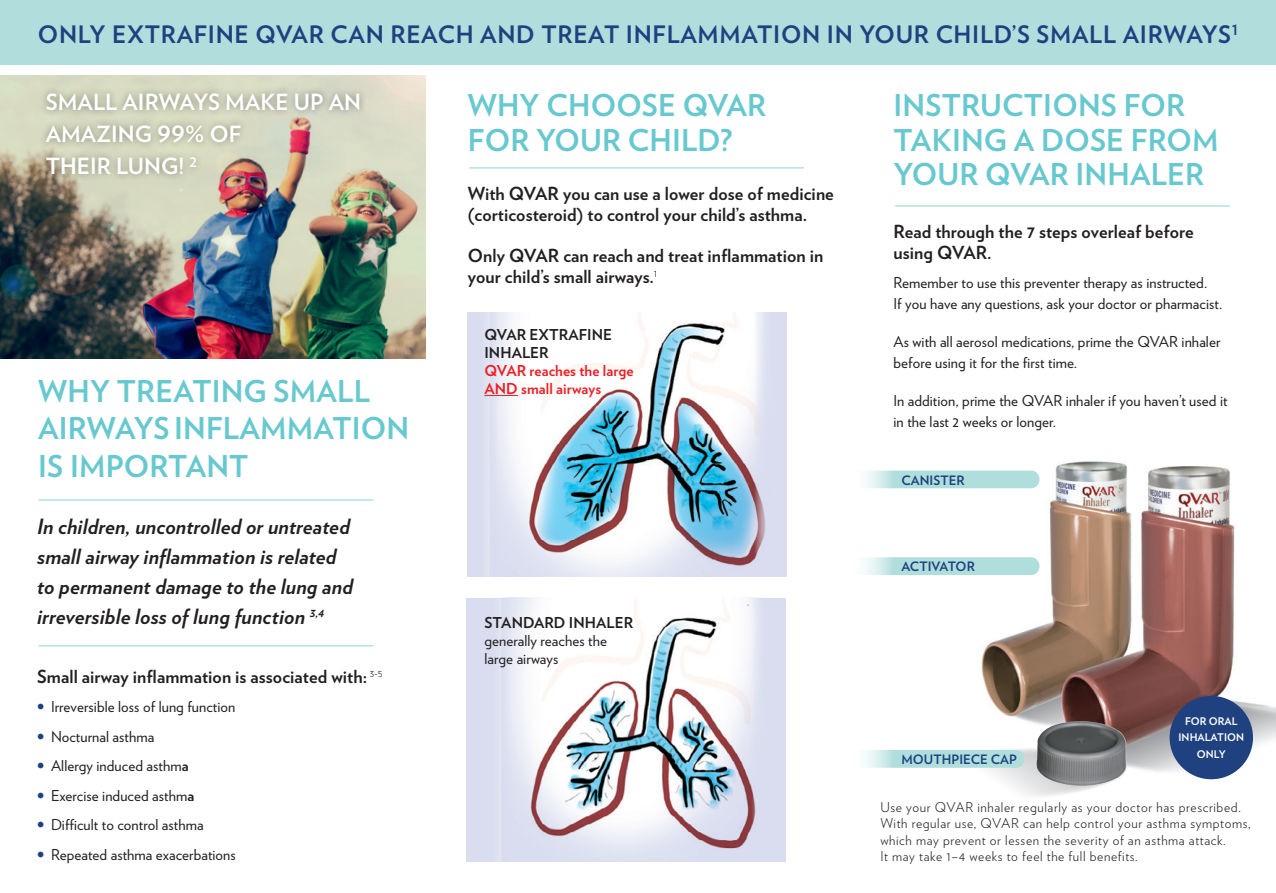
<style>
.page{position:relative;width:1276px;height:893px;background:#fff}
.page>*{position:absolute;margin:0;border:0;box-sizing:border-box;transform-origin:0 0}
.BODY_COPY{font:700 30px/34.5px "Verlag";letter-spacing:.005em;color:#67c9cf}
.BODY_COPY-2{font:700 24px "Verlag";letter-spacing:.03em;color:#1f417f}
.BODY_COPY-3{font:700 22.35px/32.1px "Verlag";letter-spacing:.005em;color:#fff}
.BODY_COPY-4{font:italic 700 21px/30px "Verlag";letter-spacing:.005em;color:#231f20}
.BODY_COPY-5{font:700 18px/21px "Verlag";letter-spacing:.005em;color:#231f20}
.BODY_COPY-6{font:15px/21px "Verlag";letter-spacing:.005em;color:#231f20}
.BODY_COPY-7{font:700 15px/18px "Verlag";letter-spacing:.005em;color:#231f20}
.BODY_COPY-8{font:700 15px "Verlag";letter-spacing:.005em;color:#ee1d23}
.BODY_COPY-9{font:300 13.5px/16.5px "Verlag";letter-spacing:.045em;color:#231f20}
.BODY_COPY-10{font:700 12.9px "Verlag";letter-spacing:.005em;color:#1f417f}
.BODY_COPY-11{font:700 10.5px/16.5px "Verlag";letter-spacing:.005em;color:#fff;text-align:center}
.s1{color:#ee1d23}
.s2{font-weight:900;color:#1f417f}
.s3{font-weight:700}
</style>
<div class="page">
<img style="left:902px;top:461px;width:374px;height:319px">
<img style="left:1036px;top:721px;width:90px;height:24px">
<div style="left:1169px;top:696px;width:84px;height:83px;background:#1f417f;border-radius:50%"></div>
<svg style="left:866px;top:745px;width:262px;height:51px"></svg>
<svg style="left:866px;top:557px;width:173px;height:18px;background:#b7e1e0"></svg>
<svg style="left:866px;top:470px;width:173px;height:18px;background:#b8e1e0"></svg>
<img style="left:0;top:76px;width:426px;height:282px">
<div style="left:39px;top:86px;width:328px;height:96px;background:#231f20;opacity:.45"></div>
<div style="left:466px;top:598px;width:319px;height:263px;background:#daddef"></div>
<img style="left:509px;top:598px;width:248px;height:251px">
<div style="left:467px;top:312px;width:320px;height:265px;background:#daddef"></div>
<img style="left:496px;top:312px;width:270px;height:265px">
<hr style="left:484px;top:395px;width:34px;height:1px;background:#ee1d23">
<hr style="left:39px;top:499px;width:334px;height:2px;background:#b5e1e5">
<hr style="left:470px;top:167px;width:333px;height:2px;background:#b5e1e5">
<hr style="left:895px;top:205px;width:334px;height:2px;background:#b5e1e5">
<hr style="left:39px;top:645px;width:334px;height:1px;background:#b5e1e5">
<div style="left:0;top:0;width:1276px;height:64px;background:#afdedd"></div>
<p class="BODY_COPY-2" style="left:38px;top:16px;width:1201px">ONLY EXTRAFINE QVAR CAN REACH AND TREAT INFLAMMATION IN YOUR CHILD’S SMALL AIRWAYS<sup>1</sup></p>
<p class="BODY_COPY-3" style="left:46px;top:85px;width:317px">SMALL AIRWAYS MAKE UP AN<br>AMAZING 99% OF<br>THEIR LUNG! <sup>2</sup></p>
<h1 class="BODY_COPY" style="left:468px;top:87px;width:300px">WHY CHOOSE QVAR<br>FOR YOUR CHILD?</h1>
<p class="BODY_COPY-5" style="left:468px;top:182px;width:367px">With QVAR you can use a lower dose of medicine (corticosteroid) to control your child’s asthma.</p>
<p class="BODY_COPY-5" style="left:468px;top:244px;width:357px">Only QVAR can reach and treat inflammation in your child’s small airways.<sup>1</sup></p>
<p class="BODY_COPY-7" style="left:484px;top:325px;width:151px">QVAR EXTRAFINE<br>INHALER<br><span class="s1">QVAR reaches the large</span></p>
<p class="BODY_COPY" style="left:38px;top:372px;width:333px">WHY TREATING SMALL</p>
<p class="BODY_COPY-8" style="left:484px;top:377px;width:118px">AND small airways</p>
<p class="BODY_COPY" style="left:38px;top:408px;width:372px;line-height:37.5px">AIRWAYS INFLAMMATION<br>IS IMPORTANT</p>
<p class="BODY_COPY-4" style="left:37px;top:510px;width:317px">In children, uncontrolled or untreated small airway inflammation is related to permanent damage to the lung and irreversible loss of lung function <sup>3,4</sup></p>
<p class="BODY_COPY-5" style="left:37px;top:665px;width:347px">Small airway inflammation is associated with: <sup>3-5</sup></p>
<p class="BODY_COPY-6" style="left:37px;top:696px;width:200px"><span class="s2">•</span> Irreversible loss of lung function</p>
<p class="BODY_COPY-6" style="left:37px;top:725px;width:119px"><span class="s2">•</span> Nocturnal asthma</p>
<p class="BODY_COPY-6" style="left:37px;top:755px;width:153px"><span class="s2">•</span> Allergy induced asthm<span class="s3">a</span></p>
<p class="BODY_COPY-6" style="left:37px;top:784px;width:159px"><span class="s2">•</span> Exercise induced asthm<span class="s3">a</span></p>
<p class="BODY_COPY-6" style="left:37px;top:814px;width:168px"><span class="s2">•</span> Difficult to control asthma</p>
<p class="BODY_COPY-6" style="left:37px;top:843px;width:200px"><span class="s2">•</span> Repeated asthma exacerbations</p>
<p class="BODY_COPY-6" style="left:484px;top:613px;width:150px;line-height:18px"><span class="s3">STANDARD INHALER </span>generally reaches the large airways</p>
<h1 class="BODY_COPY" style="left:893px;top:87px;width:327px">INSTRUCTIONS FOR<br>TAKING A DOSE FROM<br>YOUR QVAR INHALER</h1>
<p class="BODY_COPY-5" style="left:893px;top:220px;width:302px">Read through the 7 steps overleaf before using QVAR.</p>
<p class="BODY_COPY-6" style="left:893px;top:272px;width:330px">Remember to use this preventer therapy as instructed.<br>If you have any questions, ask your doctor or pharmacist.</p>
<p class="BODY_COPY-6" style="left:893px;top:331px;width:328px">As with all aerosol medications, prime the QVAR inhaler before using it for the first time.</p>
<p class="BODY_COPY-6" style="left:893px;top:390px;width:335px">In addition, prime the QVAR inhaler if you haven’t used it in the last 2 weeks or longer.</p>
<p class="BODY_COPY-10" style="left:901px;top:470px;width:65px">CANISTER</p>
<p class="BODY_COPY-10" style="left:901px;top:557px;width:75px">ACTIVATOR</p>
<p class="BODY_COPY-10" style="left:901px;top:749px;width:117px">MOUTHPIECE CAP</p>
<p class="BODY_COPY-11" style="left:1178px;top:712px;width:67px">FOR ORAL<br>INHALATION<br>ONLY</p>
<p class="BODY_COPY-9" style="left:880px;top:798px;width:371px">Use your QVAR inhaler regularly as your doctor has prescribed.<br>With regular use, QVAR can help control your asthma symptoms, which may prevent or lessen the severity of an asthma attack.<br>It may take 1–4 weeks to feel the full benefits.</p>
</div>
